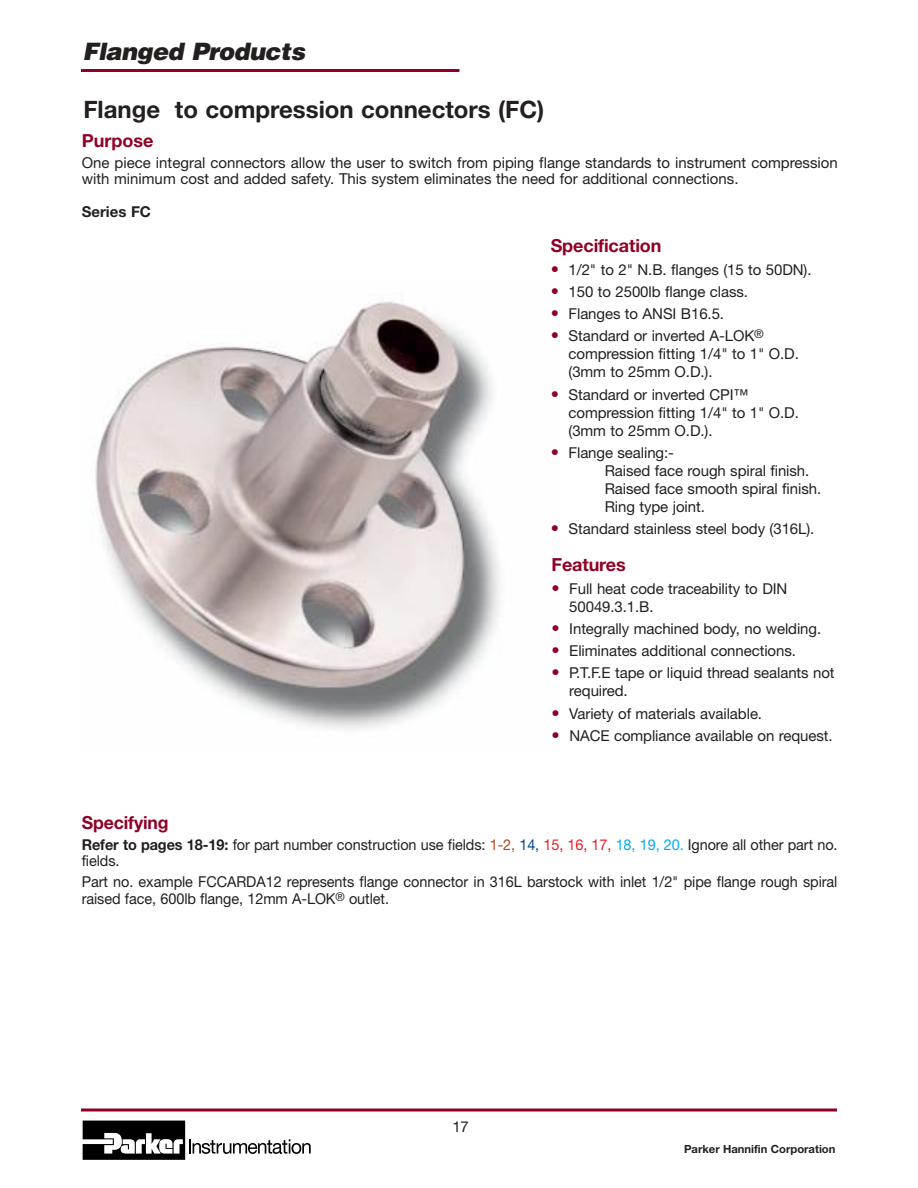
<style>
.page{position:relative;width:918px;height:1188px;background:#fff}
.page>*{position:absolute;margin:0;border:0;box-sizing:border-box;transform-origin:0 0}
.t1{font:700 24px "Helvetica Neue";color:#231f1f}
.t2{font:italic 900 24px "Helvetica";letter-spacing:-.02em;color:#231f1f}
.t3{font:700 18px "Helvetica Neue";letter-spacing:-.005em;color:#900026}
.t4{font:15px/18px "Helvetica Neue";letter-spacing:-.005em;color:#231f1f}
.t5{font:15px/16.5px "Helvetica Neue";letter-spacing:-.005em;color:#231f1f;scale:.96 1}
.t6{font:700 15px "Helvetica Neue";color:#231f1f}
.t7{font:700 11.25px "Helvetica Neue";color:#231f1f}
.s1{font-weight:700;font-size:16.5px;color:#900026}
.s2{font-weight:700}
.s3{color:#b34a22}
.s4{color:#004684}
.s5{color:#ee1c24}
.s6{color:#00adef}
</style>
<div class="page">
<svg style="left:81px;top:1108px;width:756px;height:4px;background:#ab3f5c"></svg>
<svg style="left:83px;top:1121px;width:228px;height:39px"></svg>
<hr style="left:81px;top:69px;width:378px;height:3px;background:#900026">
<img style="left:95px;top:301px;width:405px;height:429px">
<h1 class="t2" style="left:82px;top:43px;width:224px">Flanged Products</h1>
<h1 class="t1" style="left:83px;top:101px;width:462px">Flange to compression connectors (FC)</h1>
<p class="t3" style="left:82px;top:134px;width:73px">Purpose</p>
<p class="t4" style="left:82px;top:156px;width:758px;line-height:16.5px">One piece integral connectors allow the user to switch from piping flange standards to instrument compression with minimum cost and added safety. This system eliminates the need for additional connections.</p>
<p class="t6" style="left:82px;top:207px;width:71px">Series FC</p>
<p class="t3" style="left:551px;top:240px;width:112px">Specification</p>
<p class="t4" style="left:551px;top:262px;width:262px"><span class="s1">•</span> 1/2" to 2" N.B. flanges (15 to 50DN).</p>
<p class="t4" style="left:551px;top:284px;width:199px"><span class="s1">•</span> 150 to 2500lb flange class.</p>
<p class="t4" style="left:551px;top:306px;width:175px"><span class="s1">•</span> Flanges to ANSI B16.5.</p>
<p class="t4" style="left:569px;top:329px;width:232px;text-indent:-18px"><span class="s1">•</span> Standard or inverted A-LOK<sup>® </sup>compression fitting 1/4" to 1" O.D. (3mm to 25mm O.D.).</p>
<p class="t4" style="left:569px;top:387px;width:232px;text-indent:-18px"><span class="s1">•</span> Standard or inverted CPI™ compression fitting 1/4" to 1" O.D. (3mm to 25mm O.D.).</p>
<p class="t4" style="left:605px;top:445px;width:218px;text-indent:-54px"><span class="s1">•</span> Flange sealing:-<br>Raised face rough spiral finish.<br>Raised face smooth spiral finish.<br>Ring type joint.</p>
<p class="t4" style="left:551px;top:521px;width:265px"><span class="s1">•</span> Standard stainless steel body (316L).</p>
<p class="t3" style="left:551px;top:559px;width:76px">Features</p>
<p class="t4" style="left:569px;top:581px;width:220px;text-indent:-18px"><span class="s1">•</span> Full heat code traceability to DIN<br>50049.3.1.B.</p>
<p class="t4" style="left:551px;top:621px;width:271px"><span class="s1">•</span> Integrally machined body, no welding.</p>
<p class="t4" style="left:551px;top:643px;width:246px"><span class="s1">•</span> Eliminates additional connections.</p>
<p class="t4" style="left:569px;top:666px;width:267px;text-indent:-18px"><span class="s1">•</span> P.T.F.E tape or liquid thread sealants not required.</p>
<p class="t4" style="left:551px;top:706px;width:212px"><span class="s1">•</span> Variety of materials available.</p>
<p class="t4" style="left:551px;top:728px;width:283px"><span class="s1">•</span> NACE compliance available on request.</p>
<p class="t3" style="left:82px;top:816px;width:88px">Specifying</p>
<p class="t5" style="left:82px;top:838px;width:789px"><span class="s2">Refer to pages 18-19:</span> for part number construction use fields: <span class="s3">1-2,</span> <span class="s4">14,</span> <span class="s5">15, 16, 17,</span> <span class="s6">18, 19, 20.</span> Ignore all other part no. fields.</p>
<p class="t5" style="left:82px;top:875px;width:789px">Part no. example FCCARDA12 represents flange connector in 316L barstock with inlet 1/2" pipe flange rough spiral raised face, 600lb flange, 12mm A-LOK<sup>®</sup> outlet.</p>
<p class="t4" style="left:453px;top:1119px;width:18px">17</p>
<p class="t7" style="left:684px;top:1145px;width:153px">Parker Hannifin Corporation</p>
</div>
